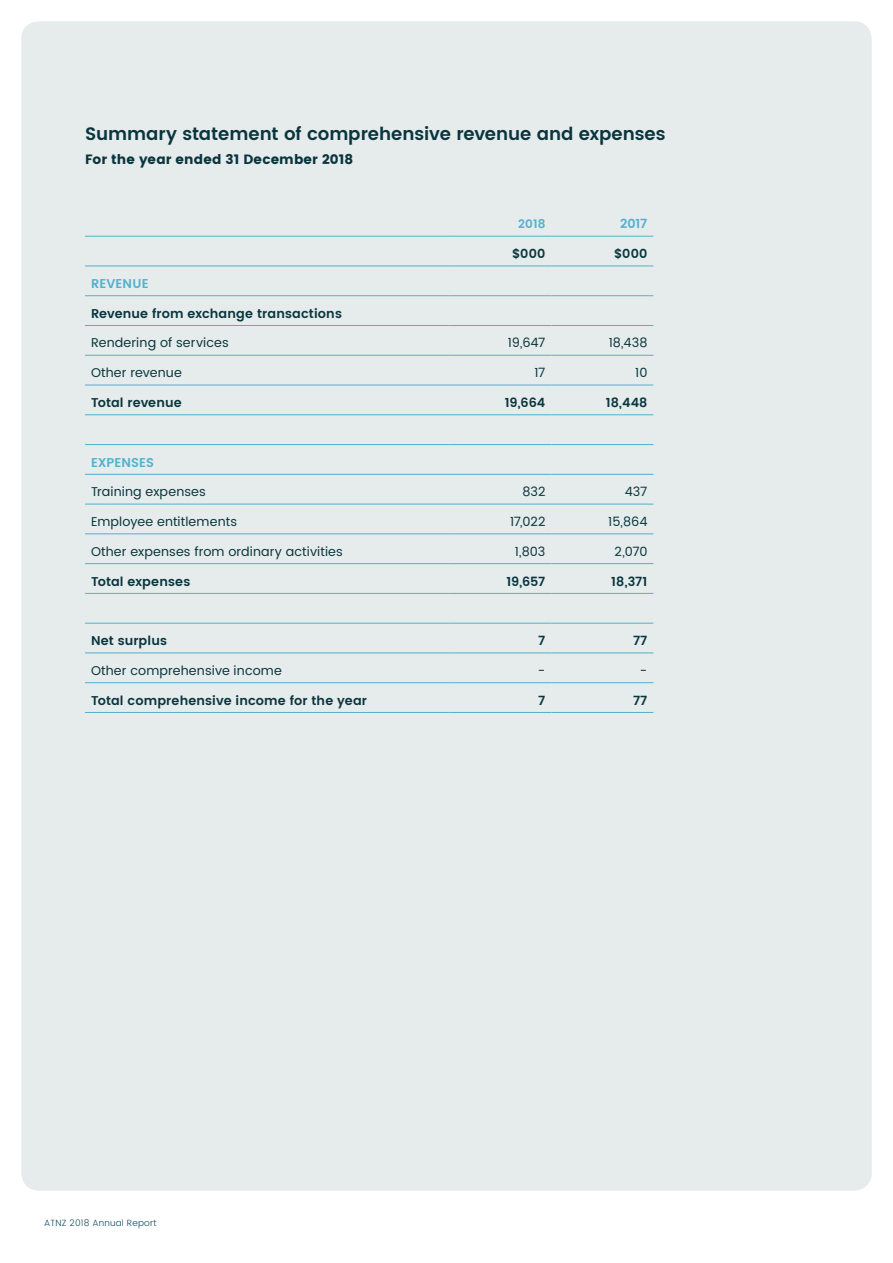
<style>
.page{position:relative;width:893px;height:1263px;background:#fff}
.page>*{position:absolute;margin:0;border:0;box-sizing:border-box;transform-origin:0 0}
.headings_11_5{font:600 18px "Poppins";letter-spacing:-.005em;color:#0a353e}
.Main_headings{font:700 13.5px "Poppins";letter-spacing:.01em;color:#0a353e}
.Body_Copy{font:12.75px "Poppins";letter-spacing:.01em;color:#0a353e}
.Body_Copy-2{font:600 12.75px "Poppins";letter-spacing:.01em;color:#0a353e}
.Body_Copy-3{font:600 12.75px "Poppins";letter-spacing:.005em;color:#53b0cf}
.Body_Copy-4{font:600 12px "Poppins";color:#53b0cf}
.t1{font:300 9px "Poppins";letter-spacing:.02em;color:#0e4b63}
</style>
<div class="page">
<div style="left:21px;top:21px;width:851px;height:1170px;background:#e5eceb;border-radius:18px"></div>
<hr style="left:85px;top:236px;width:364px;height:1px;background:#53b0cf">
<hr style="left:449px;top:236px;width:102px;height:1px;background:#53b0cf">
<hr style="left:551px;top:236px;width:102px;height:1px;background:#53b0cf">
<hr style="left:85px;top:266px;width:364px;height:1px;background:#53b0cf">
<hr style="left:449px;top:266px;width:102px;height:1px;background:#53b0cf">
<hr style="left:551px;top:266px;width:102px;height:1px;background:#53b0cf">
<hr style="left:85px;top:295px;width:364px;height:1px;background:#53b0cf">
<hr style="left:449px;top:295px;width:102px;height:1px;background:#53b0cf">
<hr style="left:551px;top:295px;width:102px;height:1px;background:#53b0cf">
<hr style="left:85px;top:325px;width:364px;height:1px;background:#53b0cf">
<hr style="left:449px;top:325px;width:102px;height:1px;background:#53b0cf">
<hr style="left:85px;top:355px;width:364px;height:1px;background:#53b0cf">
<hr style="left:449px;top:355px;width:102px;height:1px;background:#53b0cf">
<hr style="left:85px;top:385px;width:364px;height:1px;background:#53b0cf">
<hr style="left:449px;top:385px;width:102px;height:1px;background:#53b0cf">
<hr style="left:85px;top:414px;width:364px;height:1px;background:#53b0cf">
<hr style="left:449px;top:414px;width:102px;height:1px;background:#53b0cf">
<hr style="left:85px;top:444px;width:364px;height:1px;background:#53b0cf">
<hr style="left:449px;top:444px;width:102px;height:1px;background:#53b0cf">
<hr style="left:85px;top:474px;width:364px;height:1px;background:#53b0cf">
<hr style="left:449px;top:474px;width:102px;height:1px;background:#53b0cf">
<hr style="left:85px;top:504px;width:364px;height:1px;background:#53b0cf">
<hr style="left:449px;top:504px;width:102px;height:1px;background:#53b0cf">
<hr style="left:85px;top:534px;width:364px;height:1px;background:#53b0cf">
<hr style="left:449px;top:534px;width:102px;height:1px;background:#53b0cf">
<hr style="left:85px;top:563px;width:364px;height:1px;background:#53b0cf">
<hr style="left:449px;top:563px;width:102px;height:1px;background:#53b0cf">
<hr style="left:85px;top:593px;width:364px;height:1px;background:#53b0cf">
<hr style="left:449px;top:593px;width:102px;height:1px;background:#53b0cf">
<hr style="left:85px;top:623px;width:364px;height:1px;background:#53b0cf">
<hr style="left:449px;top:623px;width:102px;height:1px;background:#53b0cf">
<hr style="left:85px;top:653px;width:364px;height:1px;background:#53b0cf">
<hr style="left:449px;top:653px;width:102px;height:1px;background:#53b0cf">
<hr style="left:85px;top:682px;width:364px;height:1px;background:#53b0cf">
<hr style="left:449px;top:682px;width:102px;height:1px;background:#53b0cf">
<hr style="left:85px;top:712px;width:364px;height:1px;background:#53b0cf">
<hr style="left:449px;top:712px;width:102px;height:1px;background:#53b0cf">
<hr style="left:551px;top:325px;width:102px;height:1px;background:#53b0cf">
<hr style="left:551px;top:355px;width:102px;height:1px;background:#53b0cf">
<hr style="left:551px;top:385px;width:102px;height:1px;background:#53b0cf">
<hr style="left:551px;top:414px;width:102px;height:1px;background:#53b0cf">
<hr style="left:551px;top:444px;width:102px;height:1px;background:#53b0cf">
<hr style="left:551px;top:474px;width:102px;height:1px;background:#53b0cf">
<hr style="left:551px;top:504px;width:102px;height:1px;background:#53b0cf">
<hr style="left:551px;top:534px;width:102px;height:1px;background:#53b0cf">
<hr style="left:551px;top:563px;width:102px;height:1px;background:#53b0cf">
<hr style="left:551px;top:593px;width:102px;height:1px;background:#53b0cf">
<hr style="left:551px;top:623px;width:102px;height:1px;background:#53b0cf">
<hr style="left:551px;top:653px;width:102px;height:1px;background:#53b0cf">
<hr style="left:551px;top:682px;width:102px;height:1px;background:#53b0cf">
<hr style="left:551px;top:712px;width:102px;height:1px;background:#53b0cf">
<p class="headings_11_5" style="left:85px;top:120px;width:582px">Summary statement of comprehensive revenue and expenses</p>
<p class="Main_headings" style="left:85px;top:151px;width:270px">For the year ended 31 December 2018</p>
<p class="Body_Copy-4" style="left:518px;top:215px;width:29px">2018</p>
<p class="Body_Copy-3" style="left:620px;top:214px;width:29px">2017</p>
<p class="Body_Copy-2" style="left:512px;top:244px;width:35px">$000</p>
<p class="Body_Copy-2" style="left:614px;top:244px;width:35px">$000</p>
<p class="Body_Copy-3" style="left:91px;top:274px;width:59px">REVENUE</p>
<p class="Body_Copy-2" style="left:91px;top:304px;width:252px">Revenue from exchange transactions</p>
<p class="Body_Copy" style="left:91px;top:334px;width:139px">Rendering of services</p>
<p class="Body_Copy" style="left:508px;top:334px;width:39px">19,647</p>
<p class="Body_Copy" style="left:609px;top:334px;width:40px">18,438</p>
<p class="Body_Copy" style="left:91px;top:363px;width:92px">Other revenue</p>
<p class="Body_Copy" style="left:534px;top:363px;width:13px">17</p>
<p class="Body_Copy" style="left:635px;top:363px;width:14px">10</p>
<p class="Body_Copy-2" style="left:91px;top:393px;width:92px">Total revenue</p>
<p class="Body_Copy-2" style="left:505px;top:393px;width:42px">19,664</p>
<p class="Body_Copy-2" style="left:606px;top:393px;width:43px">18,448</p>
<p class="Body_Copy-3" style="left:91px;top:452px;width:65px">EXPENSES</p>
<p class="Body_Copy" style="left:91px;top:483px;width:116px">Training expenses</p>
<p class="Body_Copy" style="left:522px;top:483px;width:24px">832</p>
<p class="Body_Copy" style="left:625px;top:483px;width:24px">437</p>
<p class="Body_Copy" style="left:91px;top:512px;width:148px">Employee entitlements</p>
<p class="Body_Copy" style="left:510px;top:512px;width:37px">17,022</p>
<p class="Body_Copy" style="left:608px;top:512px;width:41px">15,864</p>
<p class="Body_Copy" style="left:91px;top:542px;width:253px">Other expenses from ordinary activities</p>
<p class="Body_Copy" style="left:515px;top:542px;width:32px">1,803</p>
<p class="Body_Copy" style="left:614px;top:542px;width:34px">2,070</p>
<p class="Body_Copy-2" style="left:91px;top:572px;width:101px">Total expenses</p>
<p class="Body_Copy-2" style="left:506px;top:572px;width:41px">19,657</p>
<p class="Body_Copy-2" style="left:611px;top:572px;width:38px">18,371</p>
<p class="Body_Copy-2" style="left:91px;top:631px;width:77px">Net surplus</p>
<p class="Body_Copy-2" style="left:538px;top:631px;width:9px">7</p>
<p class="Body_Copy-2" style="left:633px;top:631px;width:16px">77</p>
<p class="Body_Copy" style="left:91px;top:661px;width:192px">Other comprehensive income</p>
<p class="Body_Copy" style="left:538px;top:661px;width:9px">-</p>
<p class="Body_Copy" style="left:640px;top:661px;width:9px">-</p>
<p class="Body_Copy-2" style="left:91px;top:691px;width:277px">Total comprehensive income for the year</p>
<p class="Body_Copy-2" style="left:538px;top:691px;width:9px">7</p>
<p class="Body_Copy-2" style="left:633px;top:691px;width:16px">77</p>
<p class="t1" style="left:44px;top:1216px;width:114px">ATNZ 2018 Annual Report</p>
</div>
